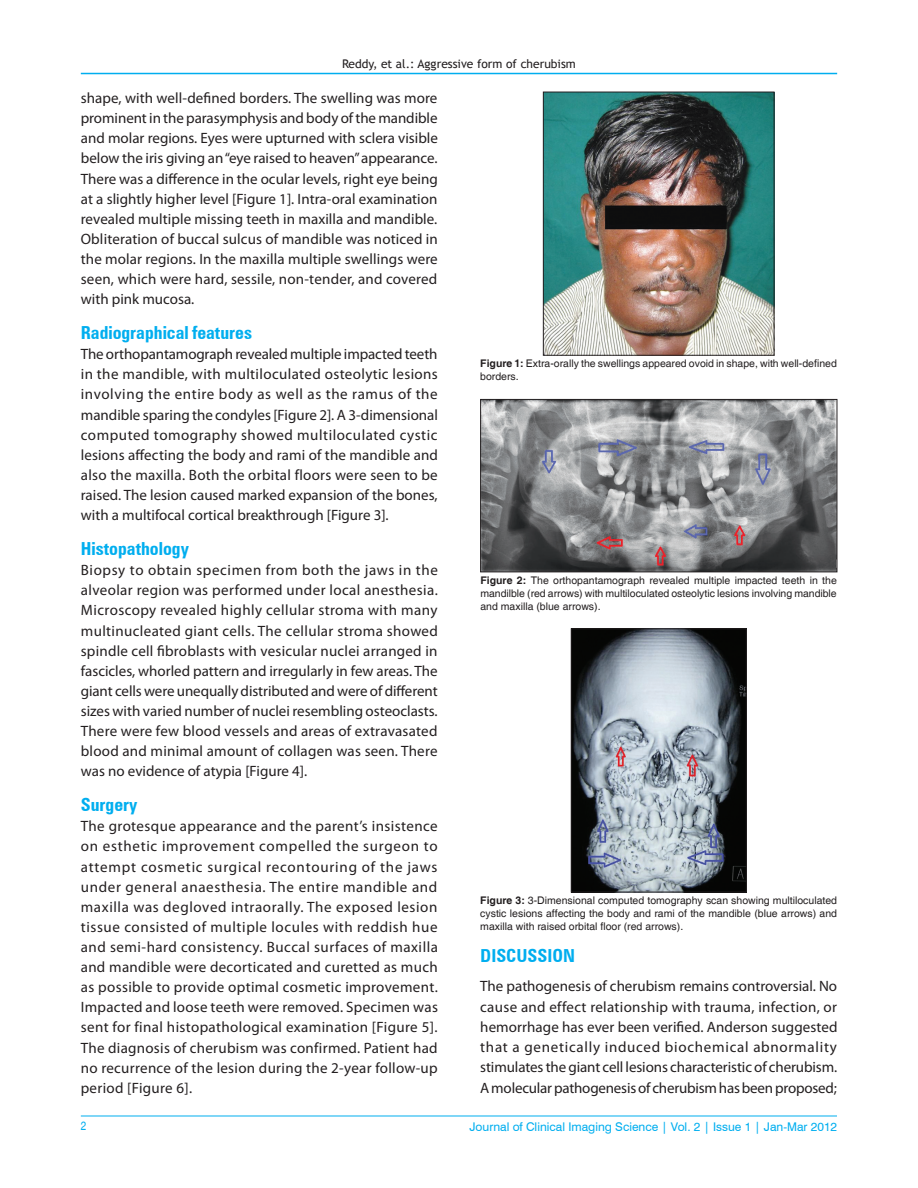
<style>
.page{position:relative;width:918px;height:1188px;background:#fff}
.page>*{position:absolute;margin:0;border:0;box-sizing:border-box;transform-origin:0 0}
.t1{font:700 condensed 18px "Zurich BT";color:#00aeef}
.TX{font:15px/20.1px "Myriad Pro";color:#231f20;text-align:justify}
.t2{font:12px "Swiss 721 BT";color:#00aeef}
.t3{font:12px "Trebuchet MS";color:#231f20}
.t4{font:condensed 12px "Helvetica";color:#00aeef}
.FGC{font:10.5px/12.8px "Helvetica";color:#231f20;text-align:justify}
.s1{font-weight:700}
</style>
<div class="page">
<hr style="left:81px;top:1116px;width:756px;height:1px;background:#00aeef">
<hr style="left:81px;top:73px;width:756px;height:1px;background:#00aeef">
<img style="left:545px;top:94px;width:227px;height:259px">
<div style="left:543px;top:92px;width:231px;height:263px;border:1px solid #231f20"></div>
<img style="left:482px;top:401px;width:353px;height:169px">
<div style="left:480px;top:399px;width:357px;height:173px;border:1px solid #231f20"></div>
<img style="left:573px;top:631px;width:172px;height:259px">
<div style="left:571px;top:629px;width:176px;height:263px;border:1px solid #231f20"></div>
<p class="t3" style="left:342px;top:56px;width:235px">Reddy, et al.: Aggressive form of cherubism</p>
<p class="TX" style="left:81px;top:88px;width:359px">shape, with well-defined borders. The swelling was more prominent in the parasymphysis and body of the mandible and molar regions. Eyes were upturned with sclera visible below the iris giving an “eye raised to heaven” appearance.<br>There was a difference in the ocular levels, right eye being at a slightly higher level [Figure 1]. Intra-oral examination revealed multiple missing teeth in maxilla and mandible.<br>Obliteration of buccal sulcus of mandible was noticed in the molar regions. In the maxilla multiple swellings were seen, which were hard, sessile, non-tender, and covered with pink mucosa.</p>
<h2 class="t1" style="left:81px;top:322px;width:173px">Radiographical features</h2>
<p class="TX" style="left:81px;top:344px;width:359px">The orthopantamograph revealed multiple impacted teeth in the mandible, with multiloculated osteolytic lesions involving the entire body as well as the ramus of the mandible sparing the condyles [Figure 2]. A 3-dimensional computed tomography showed multiloculated cystic lesions affecting the body and rami of the mandible and also the maxilla. Both the orbital floors were seen to be raised. The lesion caused marked expansion of the bones, with a multifocal cortical breakthrough [Figure 3].</p>
<h2 class="t1" style="left:81px;top:538px;width:110px">Histopathology</h2>
<p class="TX" style="left:81px;top:560px;width:359px">Biopsy to obtain specimen from both the jaws in the alveolar region was performed under local anesthesia.<br>Microscopy revealed highly cellular stroma with many multinucleated giant cells. The cellular stroma showed spindle cell fibroblasts with vesicular nuclei arranged in fascicles, whorled pattern and irregularly in few areas. The giant cells were unequally distributed and were of different sizes with varied number of nuclei resembling osteoclasts.<br>There were few blood vessels and areas of extravasated blood and minimal amount of collagen was seen. There was no evidence of atypia [Figure 4].</p>
<h2 class="t1" style="left:81px;top:794px;width:58px">Surgery</h2>
<p class="TX" style="left:81px;top:816px;width:359px">The grotesque appearance and the parent’s insistence on esthetic improvement compelled the surgeon to attempt cosmetic surgical recontouring of the jaws under general anaesthesia. The entire mandible and maxilla was degloved intraorally. The exposed lesion tissue consisted of multiple locules with reddish hue and semi-hard consistency. Buccal surfaces of maxilla and mandible were decorticated and curetted as much as possible to provide optimal cosmetic improvement.<br>Impacted and loose teeth were removed. Specimen was sent for final histopathological examination [Figure 5].<br>The diagnosis of cherubism was confirmed. Patient had no recurrence of the lesion during the 2-year follow-up period [Figure 6].</p>
<p class="FGC" style="left:480px;top:358px;width:358px"><span class="s1">Figure 1:</span> Extra-orally the swellings appeared ovoid in shape, with well-defined borders.</p>
<p class="FGC" style="left:480px;top:574px;width:358px"><span class="s1">Figure 2:</span> The orthopantamograph revealed multiple impacted teeth in the mandilble (red arrows) with multiloculated osteolytic lesions involving mandible and maxilla (blue arrows).</p>
<p class="FGC" style="left:480px;top:894px;width:358px"><span class="s1">Figure 3:</span> 3-Dimensional computed tomography scan showing multiloculated cystic lesions affecting the body and rami of the mandible (blue arrows) and maxilla with raised orbital floor (red arrows).</p>
<h1 class="t1" style="left:480px;top:945px;width:96px">DISCUSSION</h1>
<p class="TX" style="left:480px;top:976px;width:359px">The pathogenesis of cherubism remains controversial. No cause and effect relationship with trauma, infection, or hemorrhage has ever been verified. Anderson suggested that a genetically induced biochemical abnormality stimulates the giant cell lesions characteristic of cherubism.<br>A molecular pathogenesis of cherubism has been proposed;</p>
<p class="t4" style="left:81px;top:1119px;width:7px">2</p>
<p class="t2" style="left:469px;top:1119px;width:369px">Journal of Clinical Imaging Science | Vol. 2 | Issue 1 | Jan-Mar 2012</p>
</div>
